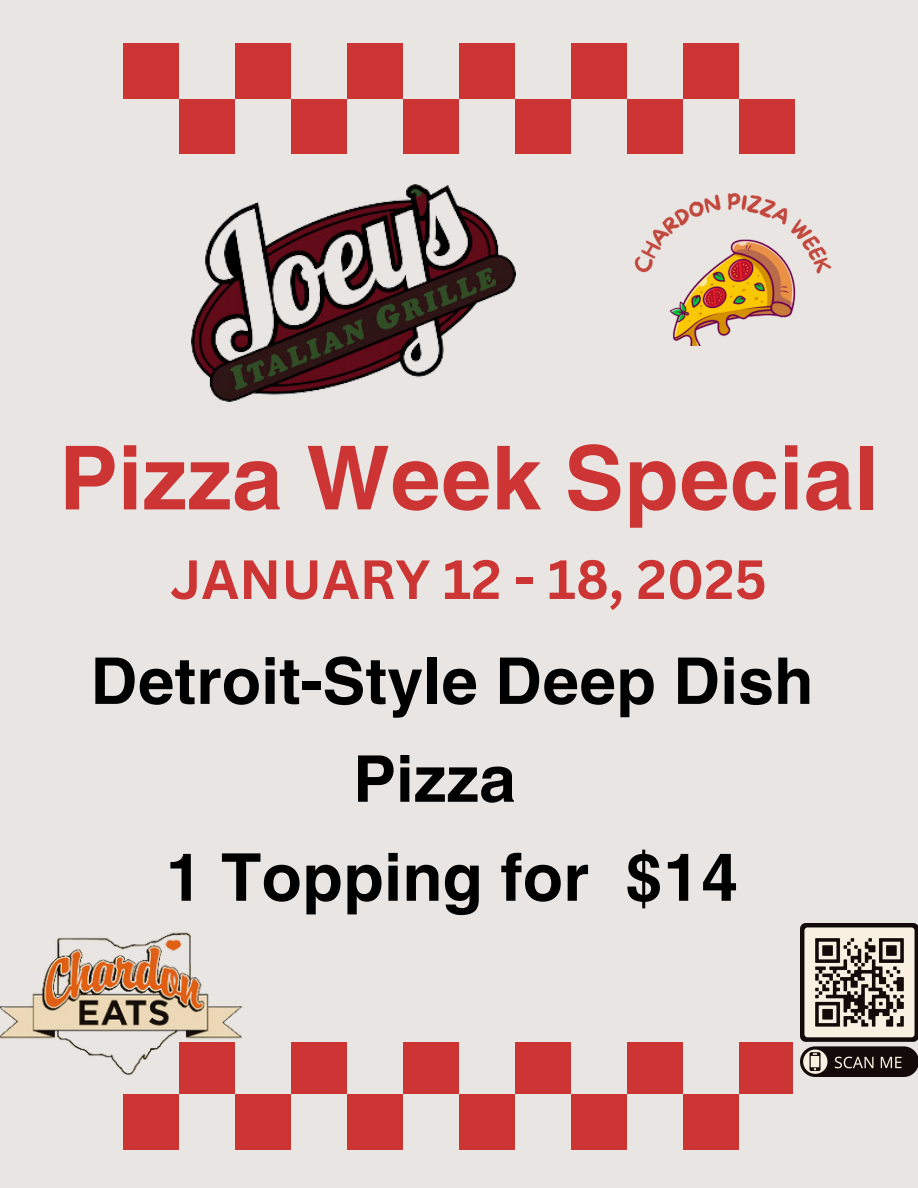
<style>
.page{position:relative;width:918px;height:1188px;background:#e8e5e2}
.page>*{position:absolute;margin:0;border:0;box-sizing:border-box;transform-origin:0 0}
.t1{font:700 88.5px "Helvetica World";color:#cd3535}
.t2{font:700 66px "Helvetica World";color:#000}
.t3{font:700 64.5px/97.8px "Helvetica World";color:#000;text-align:center}
.t4{font:700 54px "Canva Sans";color:#cd3535}
</style>
<div class="page">
<div style="left:515px;top:1042px;width:56px;height:52px;background:#cd3535"></div>
<div style="left:459px;top:1094px;width:56px;height:55px;background:#cd3535"></div>
<div style="left:627px;top:1042px;width:56px;height:52px;background:#cd3535"></div>
<div style="left:571px;top:1094px;width:56px;height:55px;background:#cd3535"></div>
<div style="left:739px;top:1042px;width:53px;height:52px;background:#cd3535"></div>
<div style="left:683px;top:1094px;width:56px;height:55px;background:#cd3535"></div>
<div style="left:179px;top:1042px;width:56px;height:52px;background:#cd3535"></div>
<div style="left:123px;top:1094px;width:56px;height:55px;background:#cd3535"></div>
<div style="left:291px;top:1042px;width:56px;height:52px;background:#cd3535"></div>
<div style="left:235px;top:1094px;width:56px;height:55px;background:#cd3535"></div>
<div style="left:403px;top:1042px;width:56px;height:52px;background:#cd3535"></div>
<div style="left:347px;top:1094px;width:56px;height:55px;background:#cd3535"></div>
<div style="left:459px;top:43px;width:56px;height:56px;background:#cd3535"></div>
<div style="left:515px;top:99px;width:56px;height:54px;background:#cd3535"></div>
<div style="left:571px;top:43px;width:56px;height:56px;background:#cd3535"></div>
<div style="left:627px;top:99px;width:56px;height:54px;background:#cd3535"></div>
<div style="left:683px;top:43px;width:56px;height:56px;background:#cd3535"></div>
<div style="left:739px;top:99px;width:56px;height:54px;background:#cd3535"></div>
<div style="left:123px;top:43px;width:56px;height:56px;background:#cd3535"></div>
<div style="left:179px;top:99px;width:56px;height:54px;background:#cd3535"></div>
<div style="left:235px;top:43px;width:56px;height:56px;background:#cd3535"></div>
<div style="left:291px;top:99px;width:56px;height:54px;background:#cd3535"></div>
<div style="left:347px;top:43px;width:56px;height:56px;background:#cd3535"></div>
<div style="left:403px;top:99px;width:56px;height:54px;background:#cd3535"></div>
<img style="left:634px;top:192px;width:198px;height:154px">
<img style="left:0;top:932px;width:243px;height:143px">
<img style="left:800px;top:924px;width:118px;height:153px">
<img style="left:192px;top:185px;width:324px;height:217px">
<p class="t1" style="left:59px;top:406px;width:821px">Pizza Week Special</p>
<p class="t4" style="left:170px;top:541px;width:598px">JANUARY 12 - 18, 2025</p>
<p class="t3" style="left:91px;top:626px;width:724px">Detroit-Style Deep Dish<br>Pizza</p>
<p class="t2" style="left:165px;top:823px;width:575px">1 Topping for $14</p>
</div>
